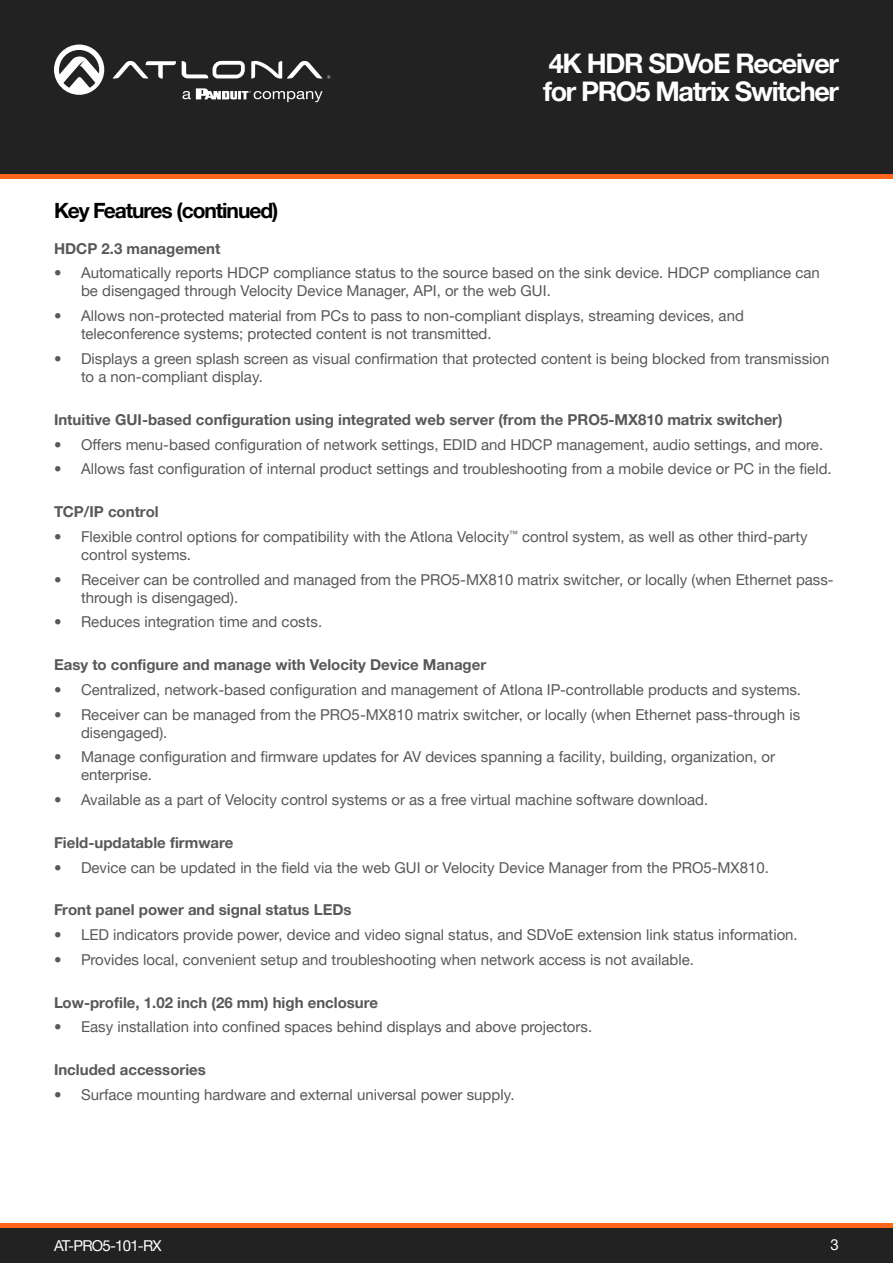
<style>
.page{position:relative;width:893px;height:1263px;background:#fff}
.page>*{position:absolute;margin:0;border:0;box-sizing:border-box;transform-origin:0 0}
.t1{font:700 27px "Helvetica Neue LTW1 G";letter-spacing:-.05em;color:#fff}
.Product_Type_First_Page{font:700 21px "Helvetica Neue LTW1 G";letter-spacing:-.05em;color:#000}
.t2{font:15px/18px "Helvetica Neue LTW1 G";color:#57585a}
.Bullets{font:700 15px "Helvetica Neue LTW1 G";color:#57585a}
.t3{font:15px "Helvetica Neue LTW1 G";letter-spacing:-.05em;color:#fff}
</style>
<div class="page">
<div style="left:0;top:1227px;width:893px;height:36px;background:#222"></div>
<hr style="left:0;top:1223px;width:893px;height:4px;background:#ff661c">
<div style="left:0;top:0;width:893px;height:174px;background:#222"></div>
<svg style="left:182px;top:61px;width:63px;height:17px"></svg>
<svg style="left:113px;top:61px;width:63px;height:18px"></svg>
<svg style="left:251px;top:61px;width:79px;height:18px"></svg>
<svg style="left:54px;top:45px;width:50px;height:50px"></svg>
<svg style="left:183px;top:88px;width:140px;height:14px"></svg>
<hr style="left:0;top:174px;width:893px;height:4px;background:#ff661c">
<h1 class="t1" style="left:549px;top:47px;width:292px">4K HDR SDVoE Receiver</h1>
<p class="Product_Type_First_Page" style="left:54px;top:197px;width:226px">Key Features (continued)</p>
<h1 class="t1" style="left:543px;top:74px;width:297px">for PRO5 Matrix Switcher</h1>
<p class="Bullets" style="left:54px;top:239px;width:168px">HDCP 2.3 management</p>
<p class="t2" style="left:81px;top:264px;width:740px;text-indent:-27px">• Automatically reports HDCP compliance status to the source based on the sink device. HDCP compliance can be disengaged through Velocity Device Manager, API, or the web GUI.</p>
<p class="t2" style="left:81px;top:307px;width:664px;text-indent:-27px">• Allows non-protected material from PCs to pass to non-compliant displays, streaming devices, and teleconference systems; protected content is not transmitted.</p>
<p class="t2" style="left:81px;top:350px;width:750px;text-indent:-27px">• Displays a green splash screen as visual confirmation that protected content is being blocked from transmission to a non-compliant display.</p>
<p class="Bullets" style="left:54px;top:410px;width:730px">Intuitive GUI-based configuration using integrated web server (from the PRO5-MX810 matrix switcher)</p>
<p class="t2" style="left:54px;top:435px;width:771px">• Offers menu-based configuration of network settings, EDID and HDCP management, audio settings, and more.</p>
<p class="t2" style="left:54px;top:460px;width:779px">• Allows fast configuration of internal product settings and troubleshooting from a mobile device or PC in the field.</p>
<p class="Bullets" style="left:54px;top:502px;width:106px">TCP/IP control</p>
<p class="t2" style="left:81px;top:527px;width:728px;text-indent:-27px">• Flexible control options for compatibility with the Atlona Velocity<sup>™</sup> control system, as well as other third-party control systems.</p>
<p class="t2" style="left:81px;top:570px;width:754px;text-indent:-27px">• Receiver can be controlled and managed from the PRO5-MX810 matrix switcher, or locally (when Ethernet pass&shy;through is disengaged).</p>
<p class="t2" style="left:54px;top:613px;width:270px">• Reduces integration time and costs.</p>
<p class="Bullets" style="left:54px;top:655px;width:434px">Easy to configure and manage with Velocity Device Manager</p>
<p class="t2" style="left:54px;top:680px;width:749px">• Centralized, network-based configuration and management of Atlona IP-controllable products and systems.</p>
<p class="t2" style="left:81px;top:705px;width:721px;text-indent:-27px">• Receiver can be managed from the PRO5-MX810 matrix switcher, or locally (when Ethernet pass-through is disengaged).</p>
<p class="t2" style="left:81px;top:748px;width:696px;text-indent:-27px">• Manage configuration and firmware updates for AV devices spanning a facility, building, organization, or enterprise.</p>
<p class="t2" style="left:54px;top:791px;width:656px">• Available as a part of Velocity control systems or as a free virtual machine software download.</p>
<p class="Bullets" style="left:54px;top:833px;width:181px">Field-updatable firmware</p>
<p class="t2" style="left:54px;top:858px;width:716px">• Device can be updated in the field via the web GUI or Velocity Device Manager from the PRO5-MX810.</p>
<p class="Bullets" style="left:54px;top:901px;width:299px">Front panel power and signal status LEDs</p>
<p class="t2" style="left:54px;top:926px;width:745px">• LED indicators provide power, device and video signal status, and SDVoE extension link status information.</p>
<p class="t2" style="left:54px;top:950px;width:641px">• Provides local, convenient setup and troubleshooting when network access is not available.</p>
<p class="Bullets" style="left:54px;top:993px;width:326px">Low-profile, 1.02 inch (26 mm) high enclosure</p>
<p class="t2" style="left:54px;top:1018px;width:540px">• Easy installation into confined spaces behind displays and above projectors.</p>
<p class="Bullets" style="left:54px;top:1060px;width:153px">Included accessories</p>
<p class="t2" style="left:54px;top:1085px;width:462px">• Surface mounting hardware and external universal power supply.</p>
<p class="t3" style="left:54px;top:1236px;width:109px">AT-PRO5-101-RX</p>
<p class="t3" style="left:831px;top:1235px;width:10px">3</p>
</div>
